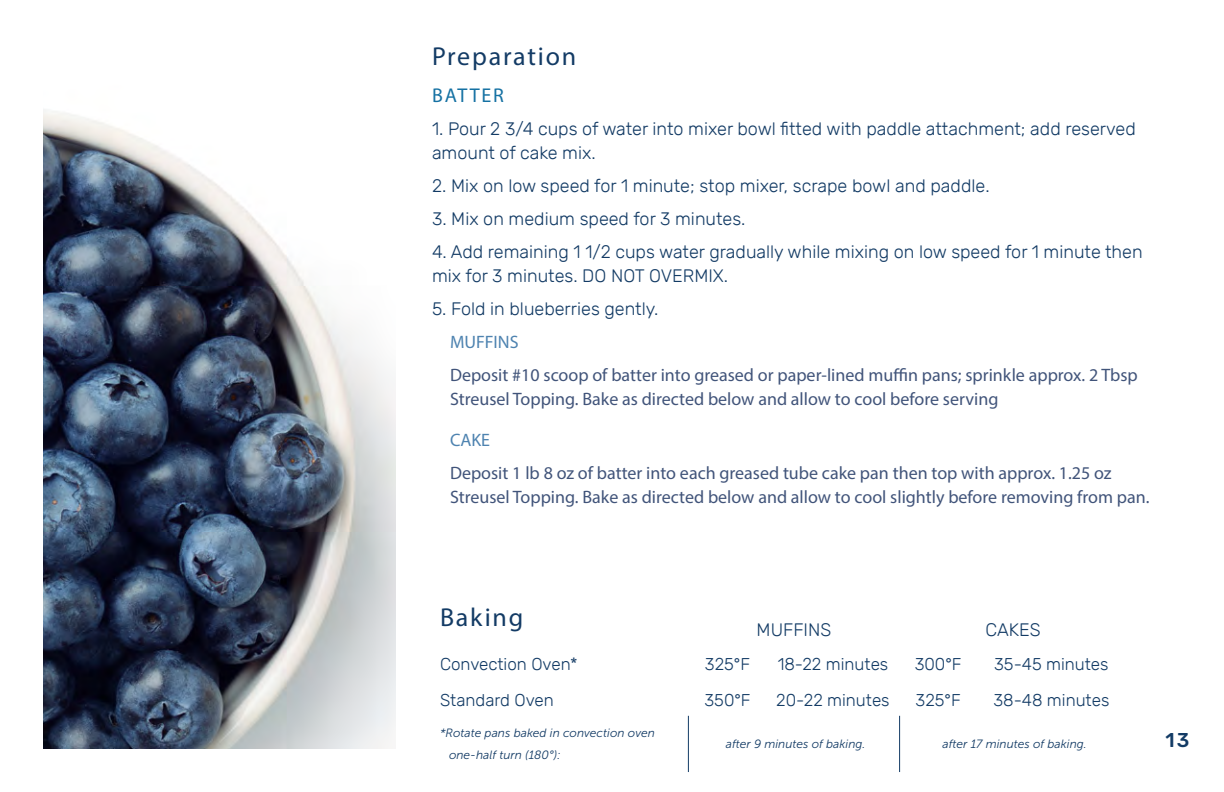
<style>
.page{position:relative;width:1224px;height:792px;background:#fff}
.page>*{position:absolute;margin:0;border:0;box-sizing:border-box;transform-origin:0 0}
.t1{font:26px "Myriad Pro";letter-spacing:.07em;color:#133b65}
.t2{font:20px "Myriad Pro";letter-spacing:.09em;color:#1571a3}
.t3{font:500 20px "Rubik";color:#133b65}
.t4{font:300 18px/24px "Rubik";color:#133b65}
.t5{font:18px/24px "Myriad Pro";color:#41547a}
.t6{font:18px "Myriad Pro";color:#4e83b0}
.t7{font:300 17px "Rubik";color:#133b65}
.t8{font:italic 12px/22px "Museo Sans 300";color:#133b65}
</style>
<div class="page">
<img style="left:43px;top:109px;width:353px;height:640px">
<hr style="left:688px;top:716px;width:1px;height:56px;background:#133b65">
<hr style="left:899px;top:716px;width:1px;height:56px;background:#133b65">
<h1 class="t1" style="left:432px;top:40px;width:146px">Preparation</h1>
<p class="t2" style="left:432px;top:83px;width:73px">BATTER</p>
<p class="t4" style="left:432px;top:117px;width:705px">1. Pour 2 3/4 cups of water into mixer bowl fitted with paddle attachment; add reserved amount of cake mix.</p>
<p class="t4" style="left:432px;top:174px;width:559px">2. Mix on low speed for 1 minute; stop mixer, scrape bowl and paddle.</p>
<p class="t4" style="left:432px;top:207px;width:315px">3. Mix on medium speed for 3 minutes.</p>
<p class="t4" style="left:432px;top:240px;width:712px">4. Add remaining 1 1/2 cups water gradually while mixing on low speed for 1 minute then mix for 3 minutes. DO NOT OVERMIX.</p>
<p class="t4" style="left:432px;top:297px;width:228px">5. Fold in blueberries gently.</p>
<p class="t6" style="left:450px;top:331px;width:70px">MUFFINS</p>
<p class="t5" style="left:450px;top:363px;width:689px">Deposit #10 scoop of batter into greased or paper-lined muffin pans; sprinkle approx. 2 Tbsp<br>Streusel Topping. Bake as directed below and allow to cool before serving</p>
<p class="t6" style="left:450px;top:429px;width:42px">CAKE</p>
<p class="t5" style="left:450px;top:461px;width:701px">Deposit 1 lb 8 oz of batter into each greased tube cake pan then top with approx. 1.25 oz<br>Streusel Topping. Bake as directed below and allow to cool slightly before removing from pan.</p>
<h1 class="t1" style="left:440px;top:602px;width:85px">Baking</h1>
<p class="t4" style="left:757px;top:618px;width:76px">MUFFINS</p>
<p class="t4" style="left:985px;top:618px;width:57px">CAKES</p>
<p class="t7" style="left:440px;top:654px;width:139px">Convection Oven*</p>
<p class="t7" style="left:705px;top:654px;width:47px">325°F</p>
<p class="t7" style="left:778px;top:654px;width:112px">18-22 minutes</p>
<p class="t7" style="left:915px;top:654px;width:48px">300°F</p>
<p class="t7" style="left:994px;top:654px;width:116px">35-45 minutes</p>
<p class="t7" style="left:440px;top:690px;width:115px">Standard Oven</p>
<p class="t7" style="left:704px;top:690px;width:48px">350°F</p>
<p class="t7" style="left:776px;top:690px;width:115px">20-22 minutes</p>
<p class="t7" style="left:916px;top:690px;width:47px">325°F</p>
<p class="t7" style="left:993px;top:690px;width:118px">38-48 minutes</p>
<p class="t8" style="left:449px;top:722px;width:207px;text-indent:-9px">*Rotate pans baked in convection oven one-half turn (180°):</p>
<p class="t8" style="left:726px;top:733px;width:141px">after 9 minutes of baking.</p>
<p class="t8" style="left:942px;top:733px;width:146px">after 17 minutes of baking.</p>
<p class="t3" style="left:1166px;top:729px;width:25px">13</p>
</div>
